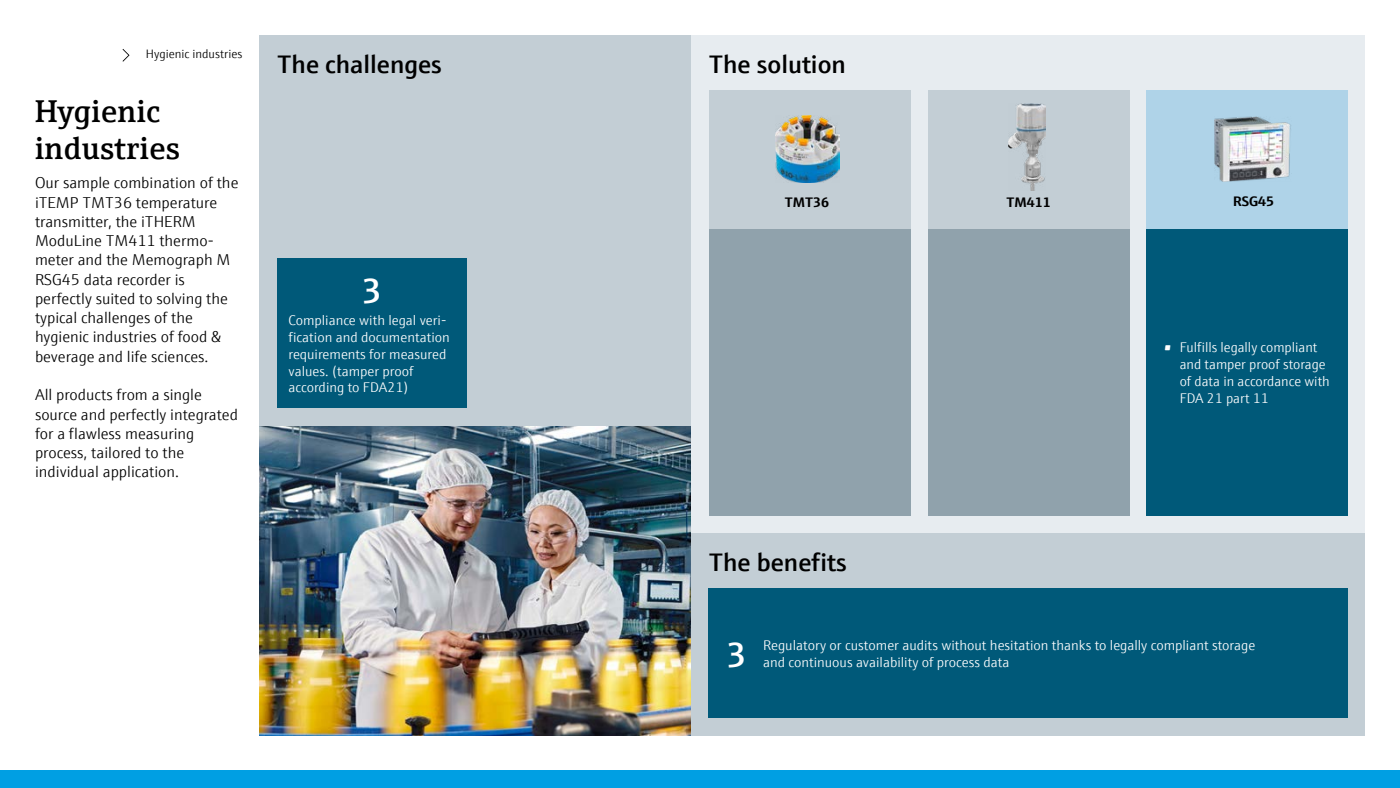
<style>
.page{position:relative;width:1400px;height:788px;background:#fff}
.page>*{position:absolute;margin:0;border:0;box-sizing:border-box;transform-origin:0 0}
.t1{font:600 35px "E+H Sans";color:#fff}
.t2{font:600 31.5px/37.8px "E+H Serif";letter-spacing:.01em;color:#000}
.t3{font:600 25.38px "E+H Sans";color:#000}
.t4{font:300 15.75px/19.2px "E+H Sans";color:#000}
.t5{font:300 14px/16.8px "E+H Sans";color:#fff}
.t6{font:700 13.83px "E+H Sans";color:#000}
.t7{font:300 12.25px "E+H Sans";color:#000}
</style>
<div class="page">
<div style="left:691px;top:35px;width:674px;height:498px;background:#e7ecf0"></div>
<div style="left:691px;top:533px;width:674px;height:202px;background:#c3ced5"></div>
<div style="left:260px;top:35px;width:431px;height:391px;background:#c3ced5"></div>
<div style="left:709px;top:588px;width:639px;height:130px;background:#005979"></div>
<img style="left:260px;top:426px;width:431px;height:309px">
<svg style="left:123px;top:49px;width:7px;height:13px"></svg>
<div style="left:277px;top:258px;width:190px;height:149px;background:#005979"></div>
<div style="left:709px;top:229px;width:201px;height:286px;background:#90a2ac"></div>
<div style="left:709px;top:90px;width:201px;height:139px;background:#c3ced5"></div>
<img style="left:775px;top:116px;width:64px;height:66px">
<div style="left:1147px;top:90px;width:201px;height:139px;background:#afd3e8"></div>
<div style="left:928px;top:90px;width:201px;height:139px;background:#c3ced5"></div>
<img style="left:1008px;top:104px;width:38px;height:86px">
<img style="left:1214px;top:117px;width:77px;height:64px">
<div style="left:928px;top:229px;width:202px;height:286px;background:#90a2ac"></div>
<div style="left:1146px;top:229px;width:202px;height:286px;background:#005979"></div>
<div style="left:0;top:770px;width:1400px;height:18px;background:#009fe3"></div>
<p class="t7" style="left:146px;top:45px;width:98px">Hygienic industries</p>
<h2 class="t2" style="left:35px;top:89px;width:147px">Hygienic industries</h2>
<p class="t4" style="left:35px;top:172px;width:205px">Our sample combination of the iTEMP TMT36 temperature transmitter, the iTHERM<br>ModuLine TM411 thermo&shy;meter and the Memograph M<br>RSG45 data recorder is perfectly suited to solving the typical challenges of the hygienic industries of food &amp; beverage and life sciences.</p>
<p class="t4" style="left:35px;top:384px;width:204px">All products from a single source and perfectly integrated for a flawless measuring process, tailored to the individual application.</p>
<h3 class="t3" style="left:277px;top:45px;width:166px">The challenges</h3>
<h1 class="t1" style="left:362px;top:264px;width:22px">3</h1>
<p class="t5" style="left:288px;top:311px;width:163px">Compliance with legal veri&shy;fication and documentation requirements for measured values. (tamper proof according to FDA21)</p>
<h3 class="t3" style="left:709px;top:45px;width:139px">The solution</h3>
<p class="t6" style="left:785px;top:191px;width:46px">TMT36</p>
<p class="t6" style="left:1006px;top:191px;width:46px">TM411</p>
<p class="t6" style="left:1233px;top:190px;width:43px">RSG45</p>
<h3 class="t3" style="left:709px;top:542px;width:140px">The benefits</h3>
<p class="t5" style="left:1180px;top:338px;width:152px;text-indent:-16px">• Fulfills legally compliant and tamper proof storage of data in accordance with<br>FDA 21 part 11</p>
<h1 class="t1" style="left:727px;top:628px;width:22px">3</h1>
<p class="t5" style="left:763px;top:636px;width:494px">Regulatory or customer audits without hesitation thanks to legally compliant storage</p>
<p class="t5" style="left:763px;top:653px;width:248px">and continuous availability of process data</p>
</div>
